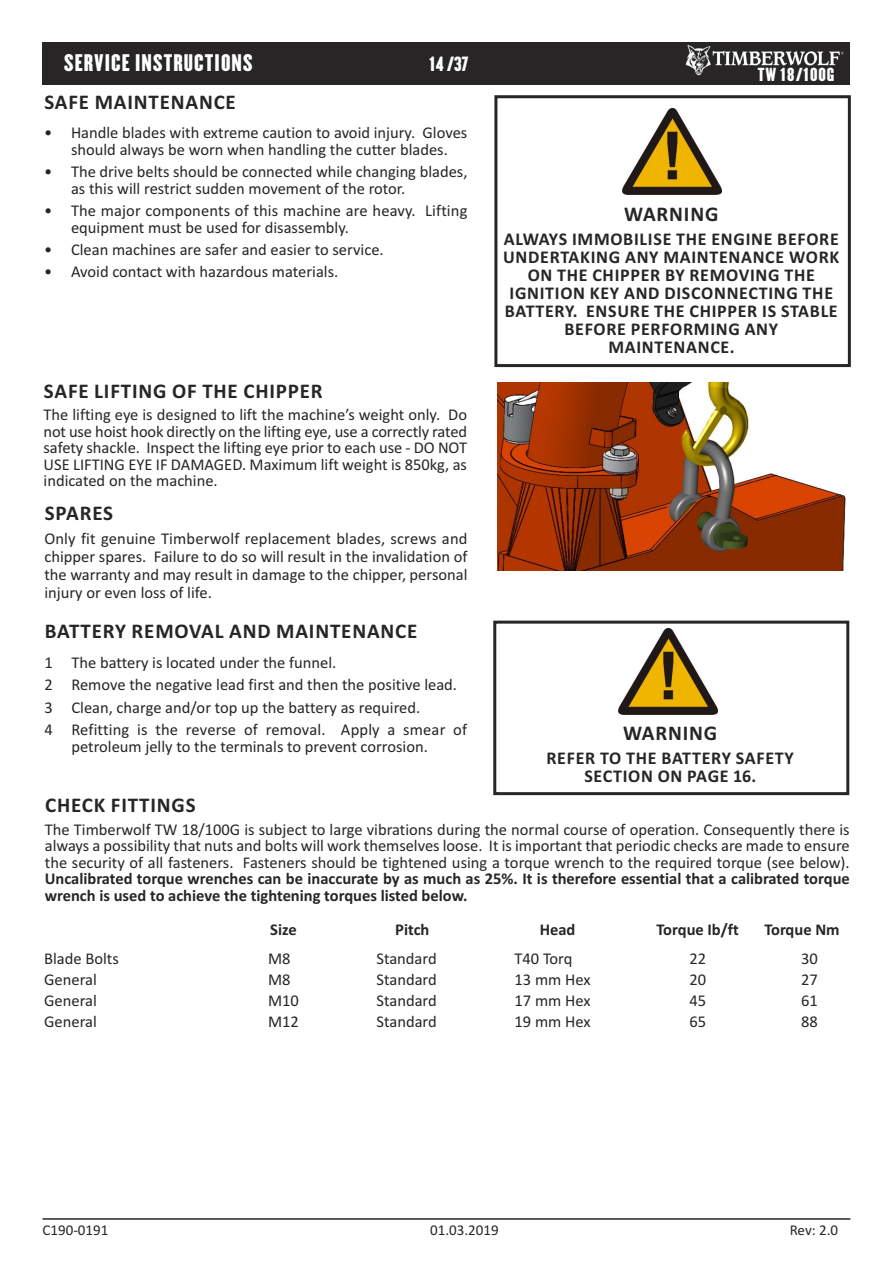
<style>
.page{position:relative;width:893px;height:1263px;background:#fff}
.page>*{position:absolute;margin:0;border:0;box-sizing:border-box;transform-origin:0 0}
.t1{font:700 21px "Calibri";letter-spacing:.04em;color:#272526}
.t2{font:21px "Champion HTF Lightweight";letter-spacing:.05em;color:#fff}
.t3{font:700 18px/18px "Calibri";letter-spacing:.04em;color:#272526;text-align:center}
.t4{font:18px "Champion HTF Lightweight";color:#fff}
.t5{font:16.5px/16.5px "Calibri";color:#272526;text-align:justify}
.t6{font:700 16.5px/16.5px "Calibri";color:#272526}
.t7{font:16.5px "Champion HTF Lightweight";letter-spacing:.05em;color:#fff}
.t8{font:15px "Calibri";color:#272526}
</style>
<div class="page">
<div style="left:43px;top:43px;width:807px;height:42px;background:#272526"></div>
<img style="left:682px;top:42px;width:163px;height:34px">
<hr style="left:43px;top:1218px;width:807px;height:2px;background:#272526">
<img style="left:497px;top:382px;width:348px;height:189px">
<div style="left:493px;top:621px;width:356px;height:174px;border:3px solid #272526"></div>
<img style="left:619px;top:628px;width:98px;height:87px">
<div style="left:494px;top:95px;width:357px;height:272px;border:3px solid #272526"></div>
<img style="left:623px;top:108px;width:98px;height:87px">
<p class="t2" style="left:64px;top:55px;width:190px">SERVICE INSTRUCTIONS</p>
<p class="t4" style="left:430px;top:56px;width:41px">14 /37</p>
<p class="t1" style="left:44px;top:95px;width:193px">SAFE MAINTENANCE</p>
<p class="t5" style="left:44px;top:126px;width:425px;text-align:center">• Handle blades with extreme caution to avoid injury. Gloves should always be worn when handling the cutter blades.</p>
<p class="t5" style="left:71px;top:165px;width:398px;text-indent:-27px">• The drive belts should be connected while changing blades, as this will restrict sudden movement of the rotor.</p>
<p class="t5" style="left:71px;top:204px;width:398px;text-indent:-27px">• The major components of this machine are heavy. Lifting equipment must be used for disassembly.</p>
<p class="t5" style="left:44px;top:243px;width:341px">• Clean machines are safer and easier to service.</p>
<p class="t5" style="left:44px;top:265px;width:296px">• Avoid contact with hazardous materials.</p>
<p class="t1" style="left:44px;top:384px;width:280px">SAFE LIFTING OF THE CHIPPER</p>
<p class="t5" style="left:44px;top:408px;width:425px">The lifting eye is designed to lift the machine’s weight only. Do not use hoist hook directly on the lifting eye, use a correctly rated safety shackle. Inspect the lifting eye prior to each use - DO NOT USE LIFTING EYE IF DAMAGED. Maximum lift weight is 850kg, as indicated on the machine.</p>
<p class="t1" style="left:45px;top:506px;width:70px">SPARES</p>
<p class="t5" style="left:44px;top:531px;width:425px;line-height:18px">Only fit genuine Timberwolf replacement blades, screws and chipper spares. Failure to do so will result in the invalidation of the warranty and may result in damage to the chipper, personal injury or even loss of life.</p>
<p class="t1" style="left:45px;top:624px;width:374px">BATTERY REMOVAL AND MAINTENANCE</p>
<p class="t5" style="left:44px;top:652px;width:424px;line-height:22.5px;text-align:left">1 The battery is located under the funnel.<br>2 Remove the negative lead first and then the positive lead.<br>3 Clean, charge and/or top up the battery as required.<br>4 Refitting is the reverse of removal. Apply a smear of</p>
<p class="t5" style="left:71px;top:739px;width:358px">petroleum jelly to the terminals to prevent corrosion.</p>
<p class="t7" style="left:758px;top:68px;width:78px">TW 18/100G</p>
<p class="t1" style="left:624px;top:207px;width:96px">WARNING</p>
<p class="t3" style="left:503px;top:232px;width:338px">ALWAYS IMMOBILISE THE ENGINE BEFORE<br>UNDERTAKING ANY MAINTENANCE WORK<br>ON THE CHIPPER BY REMOVING THE<br>IGNITION KEY AND DISCONNECTING THE<br>BATTERY. ENSURE THE CHIPPER IS STABLE<br>BEFORE PERFORMING ANY<br>MAINTENANCE.</p>
<p class="t1" style="left:623px;top:725px;width:96px">WARNING</p>
<p class="t3" style="left:546px;top:750px;width:249px">REFER TO THE BATTERY SAFETY<br>SECTION ON PAGE 16.</p>
<p class="t1" style="left:45px;top:798px;width:152px">CHECK FITTINGS</p>
<p class="t5" style="left:45px;top:822px;width:806px">The Timberwolf TW 18/100G is subject to large vibrations during the normal course of operation. Consequently there is always a possibility that nuts and bolts will work themselves loose. It is important that periodic checks are made to ensure the security of all fasteners. Fasteners should be tightened using a torque wrench to the required torque (see below).</p>
<p class="t6" style="left:45px;top:872px;width:806px">Uncalibrated torque wrenches can be inaccurate by as much as 25%. It is therefore essential that a calibrated torque wrench is used to achieve the tightening torques listed below.</p>
<p class="t6" style="left:270px;top:923px;width:28px">Size</p>
<p class="t6" style="left:395px;top:923px;width:36px">Pitch</p>
<p class="t6" style="left:540px;top:923px;width:37px">Head</p>
<p class="t6" style="left:656px;top:923px;width:84px">Torque Ib/ft</p>
<p class="t6" style="left:764px;top:923px;width:77px">Torque Nm</p>
<p class="t5" style="left:44px;top:951px;width:76px">Blade Bolts</p>
<p class="t5" style="left:268px;top:951px;width:24px">M8</p>
<p class="t5" style="left:376px;top:951px;width:62px">Standard</p>
<p class="t5" style="left:514px;top:951px;width:59px">T40 Torq</p>
<p class="t5" style="left:690px;top:951px;width:18px">22</p>
<p class="t5" style="left:801px;top:951px;width:18px">30</p>
<p class="t5" style="left:44px;top:972px;width:54px">General</p>
<p class="t5" style="left:268px;top:972px;width:24px">M8</p>
<p class="t5" style="left:377px;top:972px;width:62px">Standard</p>
<p class="t5" style="left:515px;top:972px;width:77px">13 mm Hex</p>
<p class="t5" style="left:690px;top:972px;width:18px">20</p>
<p class="t5" style="left:801px;top:972px;width:18px">27</p>
<p class="t5" style="left:44px;top:993px;width:54px">General</p>
<p class="t5" style="left:268px;top:993px;width:32px">M10</p>
<p class="t5" style="left:377px;top:993px;width:62px">Standard</p>
<p class="t5" style="left:515px;top:993px;width:77px">17 mm Hex</p>
<p class="t5" style="left:690px;top:993px;width:18px">45</p>
<p class="t5" style="left:801px;top:993px;width:18px">61</p>
<p class="t5" style="left:44px;top:1014px;width:54px">General</p>
<p class="t5" style="left:268px;top:1014px;width:32px">M12</p>
<p class="t5" style="left:377px;top:1014px;width:62px">Standard</p>
<p class="t5" style="left:515px;top:1014px;width:77px">19 mm Hex</p>
<p class="t5" style="left:690px;top:1014px;width:18px">65</p>
<p class="t5" style="left:801px;top:1014px;width:18px">88</p>
<p class="t8" style="left:43px;top:1224px;width:67px">C190-0191</p>
<p class="t8" style="left:430px;top:1224px;width:70px">01.03.2019</p>
<p class="t8" style="left:790px;top:1224px;width:50px">Rev: 2.0</p>
</div>
